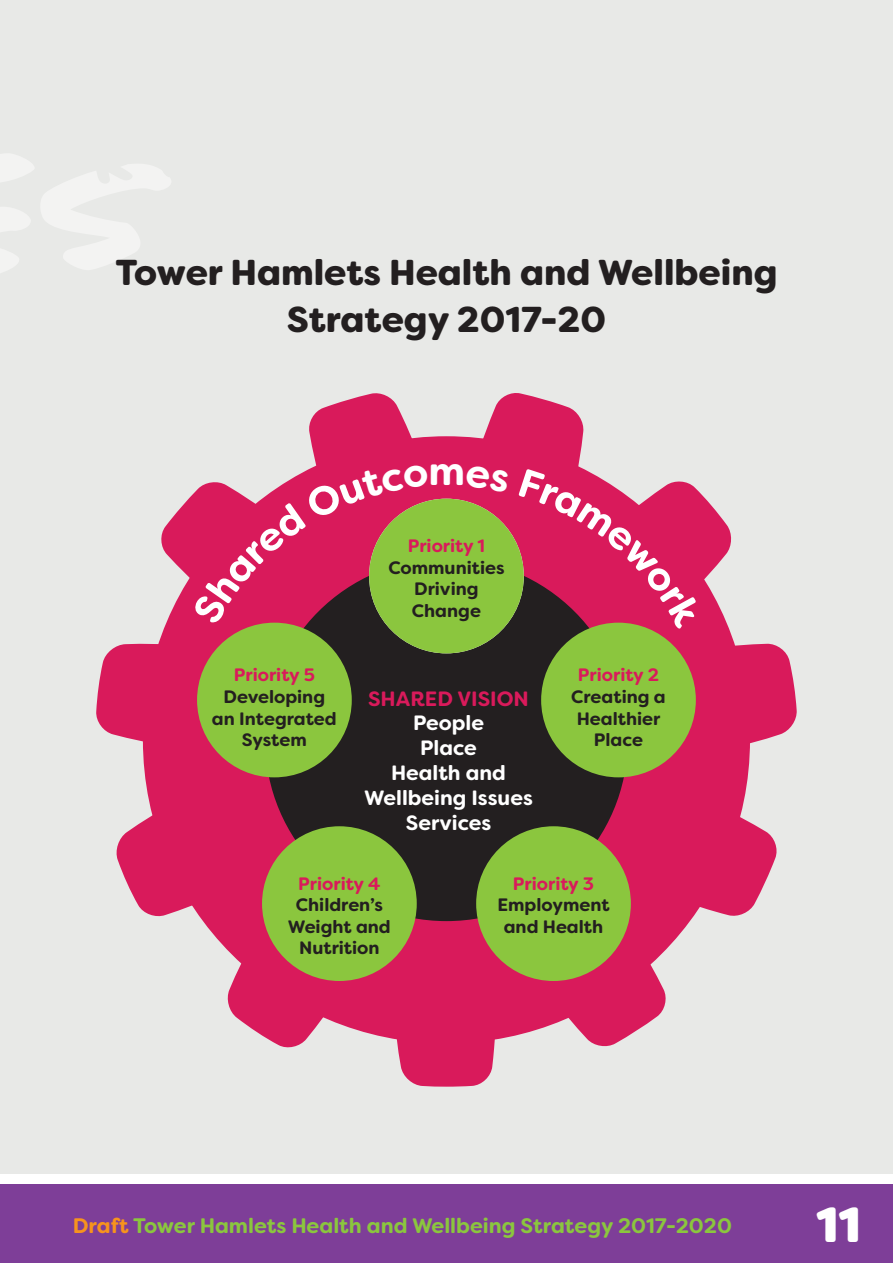
<style>
.page{position:relative;width:893px;height:1263px;background:#fff}
.page>*{position:absolute;margin:0;border:0;box-sizing:border-box;transform-origin:0 0}
.t1{font:800 49.5px "Filson Soft";color:#fff}
.t2{font:700 40.05px "Filson Soft";color:#fff}
.t3{font:900 36px/46.5px "Filson Soft";color:#231f20;text-align:center}
.t4{font:700 21px "Filson Soft";color:#8bc63e}
.t5{font:700 20.7px/24.9px "Filson Soft";color:#fff;text-align:center}
.t6{font:700 20.7px "Filson Soft";color:#d91a5b}
.t7{font:700 18px/21.6px "Filson Soft";color:#231f20;text-align:center}
.t8{font:700 18px "Filson Soft";color:#d91a5b}
.s1{color:#f7931d}
</style>
<div class="page">
<div style="left:0;top:1184px;width:893px;height:79px;background:#7e3e98"></div>
<div style="left:0;top:0;width:893px;height:1174px;background:#e8e9e7"></div>
<svg style="left:96px;top:393px;width:701px;height:694px"></svg>
<div style="left:143px;top:436px;width:607px;height:607px;background:#d91a5b;border-radius:50%"></div>
<div style="left:265px;top:558px;width:363px;height:363px;background:#231f20;border-radius:50%"></div>
<div style="left:541px;top:623px;width:155px;height:154px;background:#8bc63e;border-radius:50%"></div>
<div style="left:476px;top:826px;width:155px;height:155px;background:#8bc63e;border-radius:50%"></div>
<div style="left:262px;top:826px;width:155px;height:155px;background:#8bc63e;border-radius:50%"></div>
<div style="left:197px;top:623px;width:155px;height:154px;background:#8bc63e;border-radius:50%"></div>
<div style="left:369px;top:499px;width:155px;height:154px;background:#8bc63e;border-radius:50%"></div>
<svg style="left:191px;top:465px;width:236px;height:161px"></svg>
<svg style="left:518px;top:469px;width:186px;height:161px"></svg>
<h3 class="t3" style="left:115px;top:250px;width:664px">Tower Hamlets Health and Wellbeing<br>Strategy 2017-20</h3>
<h2 class="t2" style="left:429px;top:445px;width:38px">m</h2>
<p class="t8" style="left:234px;top:663px;width:82px">Priority 5</p>
<p class="t7" style="left:212px;top:686px;width:126px">Developing an Integrated<br>System</p>
<p class="t8" style="left:408px;top:534px;width:79px">Priority 1</p>
<p class="t7" style="left:388px;top:557px;width:118px">Communities<br>Driving<br>Change</p>
<p class="t6" style="left:368px;top:685px;width:162px">SHARED VISION</p>
<p class="t5" style="left:364px;top:711px;width:170px">People<br>Place<br>Health and<br>Wellbeing Issues<br>Services</p>
<p class="t8" style="left:578px;top:663px;width:83px">Priority 2</p>
<p class="t7" style="left:571px;top:686px;width:96px">Creating a<br>Healthier<br>Place</p>
<p class="t8" style="left:298px;top:872px;width:84px">Priority 4</p>
<p class="t7" style="left:288px;top:894px;width:104px">Children’s<br>Weight and<br>Nutrition</p>
<p class="t8" style="left:513px;top:872px;width:82px">Priority 3</p>
<p class="t7" style="left:497px;top:894px;width:114px">Employment and Health</p>
<p class="t4" style="left:73px;top:1212px;width:661px"><span class="s1">Draft</span> Tower Hamlets Health and Wellbeing Strategy 2017-2020</p>
<h1 class="t1" style="left:816px;top:1192px;width:46px">11</h1>
</div>
